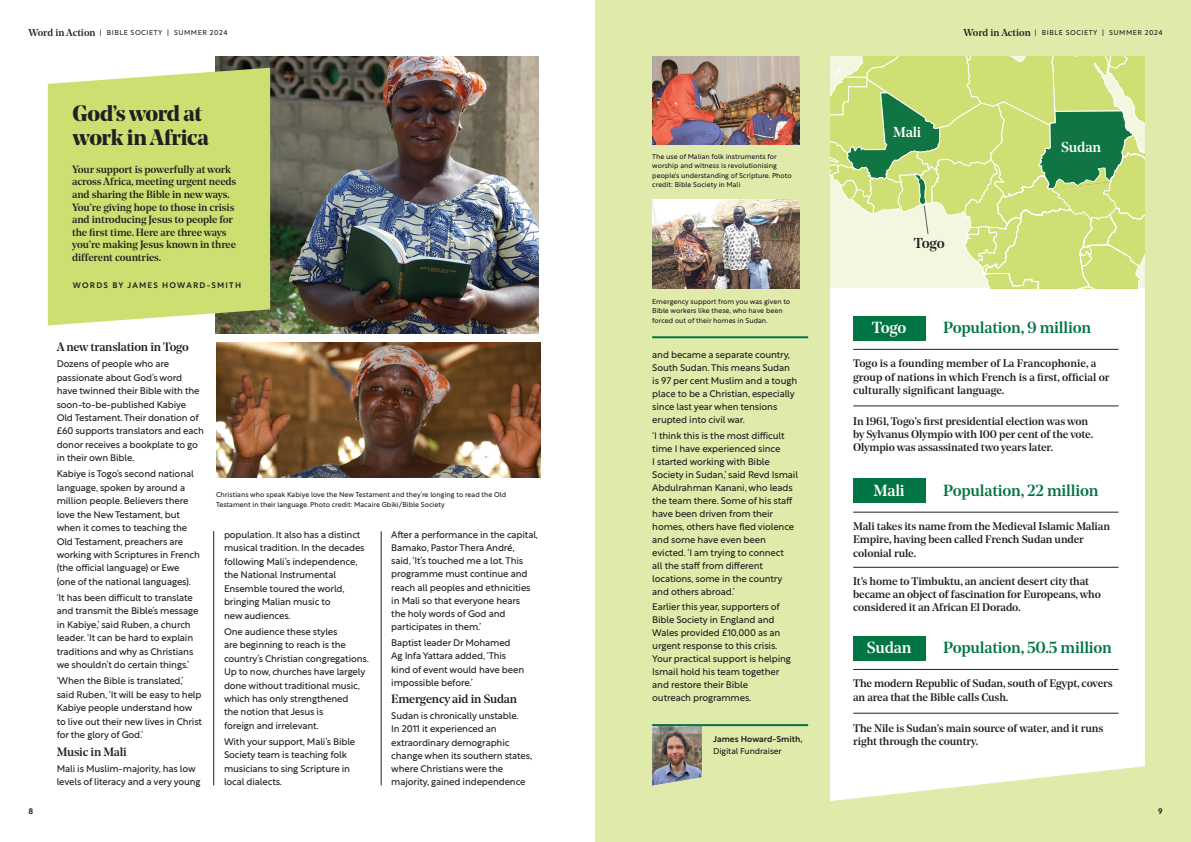
<style>
.page{position:relative;width:1191px;height:842px;background:#fff}
.page>*{position:absolute;margin:0;border:0;box-sizing:border-box;transform-origin:0 0}
.t1{font:700 22px/24px "Noe Display";letter-spacing:-.02em;color:#231f20}
.t2{font:500 16px "Noe Standard";letter-spacing:-.015em;color:#017543}
.t3{font:500 16px "Noe Standard";letter-spacing:-.015em;color:#fff}
.t4{font:500 14.3px "Noe Standard";letter-spacing:-.015em;color:#fff}
.t5{font:500 14.3px "Noe Standard";color:#231f20}
.t6{font:500 12px "Noe Standard";letter-spacing:-.015em;color:#231f20}
.t7{font:500 11px/13.2px "Noe Standard";letter-spacing:-.01em;color:#231f20}
.t8{font:500 10.5px/12.6px "Noe Standard";letter-spacing:-.01em;color:#231f20}
.t9{font:9.5px/13.4px "Rustica";letter-spacing:-.015em;color:#231f20}
.t10{font:500 8.5px "Rustica";color:#231f20}
.t11{font:8.5px "Rustica";letter-spacing:-.01em;color:#231f20}
.t12{font:500 8px "Rustica";letter-spacing:.15em;color:#231f20}
.t13{font:7px/9.5px "Rustica";color:#231f20}
.t14{font:7px "Rustica";letter-spacing:.075em;color:#231f20}
.s1{font-family:"Noe Standard";font-weight:500;font-size:10px}
</style>
<div class="page">
<img style="left:215px;top:57px;width:323px;height:276px">
<img style="left:216px;top:343px;width:324px;height:134px">
<div style="left:595px;top:0;width:596px;height:842px;background:#e0eaaa"></div>
<hr style="left:381px;top:531px;width:1px;height:254px;background:#231f20">
<hr style="left:213px;top:531px;width:1px;height:254px;background:#231f20">
<div style="left:48px;top:68px;width:222px;height:257px;background:#cedf71"></div>
<div style="left:830px;top:288px;width:314px;height:513px;background:#fff"></div>
<hr style="left:853px;top:349px;width:265px;height:1px;background:#231f20">
<hr style="left:853px;top:512px;width:265px;height:1px;background:#231f20">
<hr style="left:853px;top:669px;width:265px;height:1px;background:#231f20">
<hr style="left:853px;top:406px;width:265px;height:1px;background:#231f20">
<hr style="left:853px;top:567px;width:265px;height:1px;background:#231f20">
<hr style="left:853px;top:713px;width:265px;height:1px;background:#231f20">
<svg style="left:830px;top:57px;width:314px;height:231px"></svg>
<div style="left:853px;top:316px;width:72px;height:25px;background:#017543"></div>
<div style="left:853px;top:478px;width:72px;height:25px;background:#017543"></div>
<div style="left:853px;top:636px;width:72px;height:24px;background:#017543"></div>
<hr style="left:652px;top:336px;width:156px;height:2px;background:#017543">
<img style="left:652px;top:726px;width:50px;height:59px">
<hr style="left:652px;top:724px;width:156px;height:2px;background:#017543">
<img style="left:652px;top:56px;width:147px;height:88px">
<img style="left:652px;top:199px;width:148px;height:90px">
<p class="t14" style="left:28px;top:27px;width:201px"><span class="s1">Word in Action</span> | BIBLE SOCIETY | SUMMER 2024</p>
<h1 class="t1" style="left:73px;top:101px;width:138px">God’s word at work in Africa</h1>
<p class="t8" style="left:72px;top:162px;width:166px">Your support is powerfully at work across Africa, meeting urgent needs and sharing the Bible in new ways.<br>You’re giving hope to those in crisis and introducing Jesus to people for the first time. Here are three ways you’re making Jesus known in three different countries.</p>
<p class="t12" style="left:73px;top:278px;width:170px">WORDS BY JAMES HOWARD-SMITH</p>
<p class="t12" style="left:28px;top:804px;width:6px">8</p>
<p class="t6" style="left:57px;top:339px;width:134px">A new translation in Togo</p>
<p class="t9" style="left:57px;top:356px;width:149px">Dozens of people who are passionate about God’s word have twinned their Bible with the soon-to-be-published Kabiye<br>Old Testament. Their donation of £60 supports translators and each donor receives a bookplate to go in their own Bible.</p>
<p class="t9" style="left:57px;top:466px;width:145px">Kabiye is Togo’s second national language, spoken by around a million people. Believers there love the New Testament, but when it comes to teaching the<br>Old Testament, preachers are working with Scriptures in French (the official language) or Ewe (one of the national languages).</p>
<p class="t9" style="left:57px;top:590px;width:143px">‘It has been difficult to translate and transmit the Bible’s message in Kabiye,’ said Ruben, a church leader. ‘It can be hard to explain traditions and why as Christians we shouldn’t do certain things.’</p>
<p class="t9" style="left:57px;top:673px;width:147px">‘When the Bible is translated,’ said Ruben, ‘It will be easy to help<br>Kabiye people understand how to live out their new lives in Christ for the glory of God.’</p>
<p class="t6" style="left:57px;top:743px;width:72px">Music in Mali</p>
<p class="t9" style="left:57px;top:761px;width:146px">Mali is Muslim-majority, has low levels of literacy and a very young</p>
<p class="t13" style="left:216px;top:489px;width:292px">Christians who speak Kabiye love the New Testament and they’re longing to read the Old<br>Testament in their language. Photo credit: Macaire Gbiki/Bible Society</p>
<p class="t9" style="left:224px;top:527px;width:142px">population. It also has a distinct musical tradition. In the decades following Mali’s independence, the National Instrumental<br>Ensemble toured the world, bringing Malian music to<br>new audiences.</p>
<p class="t9" style="left:224px;top:624px;width:146px">One audience these styles<br>are beginning to reach is the country’s Christian congregations.<br>Up to now, churches have largely done without traditional music, which has only strengthened<br>the notion that Jesus is<br>foreign and irrelevant.</p>
<p class="t9" style="left:224px;top:734px;width:133px">With your support, Mali’s Bible<br>Society team is teaching folk musicians to sing Scripture in local dialects.</p>
<p class="t9" style="left:391px;top:527px;width:148px">After a performance in the capital,<br>Bamako, Pastor Thera André,<br>said, ‘It’s touched me a lot. This programme must continue and reach all peoples and ethnicities in Mali so that everyone hears<br>the holy words of God and participates in them.’</p>
<p class="t9" style="left:391px;top:635px;width:134px">Baptist leader Dr Mohamed<br>Ag Infa Yattara added, ‘This kind of event would have been impossible before.’</p>
<p class="t6" style="left:391px;top:691px;width:127px">Emergency aid in Sudan</p>
<p class="t9" style="left:391px;top:708px;width:143px">Sudan is chronically unstable.<br>In 2011 it experienced an extraordinary demographic change when its southern states, where Christians were the majority, gained independence</p>
<p class="t13" style="left:652px;top:151px;width:141px">The use of Malian folk instruments for worship and witness is revolutionising people’s understanding of Scripture. Photo credit: Bible Society in Mali</p>
<p class="t13" style="left:652px;top:296px;width:140px">Emergency support from you was given to<br>Bible workers like these, who have been forced out of their homes in Sudan.</p>
<p class="t9" style="left:652px;top:347px;width:146px;line-height:13px">and became a separate country,<br>South Sudan. This means Sudan is 97 per cent Muslim and a tough place to be a Christian, especially since last year when tensions erupted into civil war.</p>
<p class="t9" style="left:652px;top:428px;width:147px;line-height:13px">‘I think this is the most difficult time I have experienced since<br>I started working with Bible<br>Society in Sudan,’ said Revd Ismail<br>Abdulrahman Kanani, who leads the team there. Some of his staff have been driven from their homes, others have fled violence and some have even been evicted. ‘I am trying to connect<br>all the staff from different locations, some in the country and others abroad.’</p>
<p class="t9" style="left:652px;top:599px;width:140px;line-height:13px">Earlier this year, supporters of<br>Bible Society in England and<br>Wales provided £10,000 as an urgent response to this crisis.<br>Your practical support is helping<br>Ismail hold his team together and restore their Bible<br>outreach programmes.</p>
<p class="t10" style="left:713px;top:732px;width:91px">James Howard-Smith,</p>
<p class="t11" style="left:713px;top:744px;width:70px">Digital Fundraiser</p>
<p class="t14" style="left:963px;top:27px;width:201px"><span class="s1">Word in Action</span> | BIBLE SOCIETY | SUMMER 2024</p>
<h3 class="t4" style="left:893px;top:122px;width:30px">Mali</h3>
<h3 class="t5" style="left:913px;top:233px;width:33px">Togo</h3>
<h3 class="t4" style="left:1061px;top:138px;width:41px">Sudan</h3>
<h2 class="t3" style="left:871px;top:316px;width:36px">Togo</h2>
<h2 class="t2" style="left:943px;top:316px;width:149px">Population, 9 million</h2>
<p class="t7" style="left:853px;top:356px;width:258px">Togo is a founding member of La Francophonie, a group of nations in which French is a first, official or culturally significant language.</p>
<p class="t7" style="left:853px;top:414px;width:242px">In 1961, Togo’s first presidential election was won by Sylvanus Olympio with 100 per cent of the vote.<br>Olympio was assassinated two years later.</p>
<h2 class="t3" style="left:873px;top:479px;width:33px">Mali</h2>
<h2 class="t2" style="left:943px;top:479px;width:157px">Population, 22 million</h2>
<p class="t7" style="left:853px;top:519px;width:258px">Mali takes its name from the Medieval Islamic Malian<br>Empire, having been called French Sudan under colonial rule.</p>
<p class="t7" style="left:853px;top:574px;width:249px">It’s home to Timbuktu, an ancient desert city that became an object of fascination for Europeans, who considered it an African El Dorado.</p>
<h2 class="t3" style="left:867px;top:636px;width:46px">Sudan</h2>
<h2 class="t2" style="left:943px;top:636px;width:170px">Population, 50.5 million</h2>
<p class="t7" style="left:853px;top:676px;width:261px">The modern Republic of Sudan, south of Egypt, covers an area that the Bible calls Cush.</p>
<p class="t7" style="left:853px;top:721px;width:252px">The Nile is Sudan’s main source of water, and it runs right through the country.</p>
<p class="t12" style="left:1158px;top:804px;width:6px">9</p>
</div>
